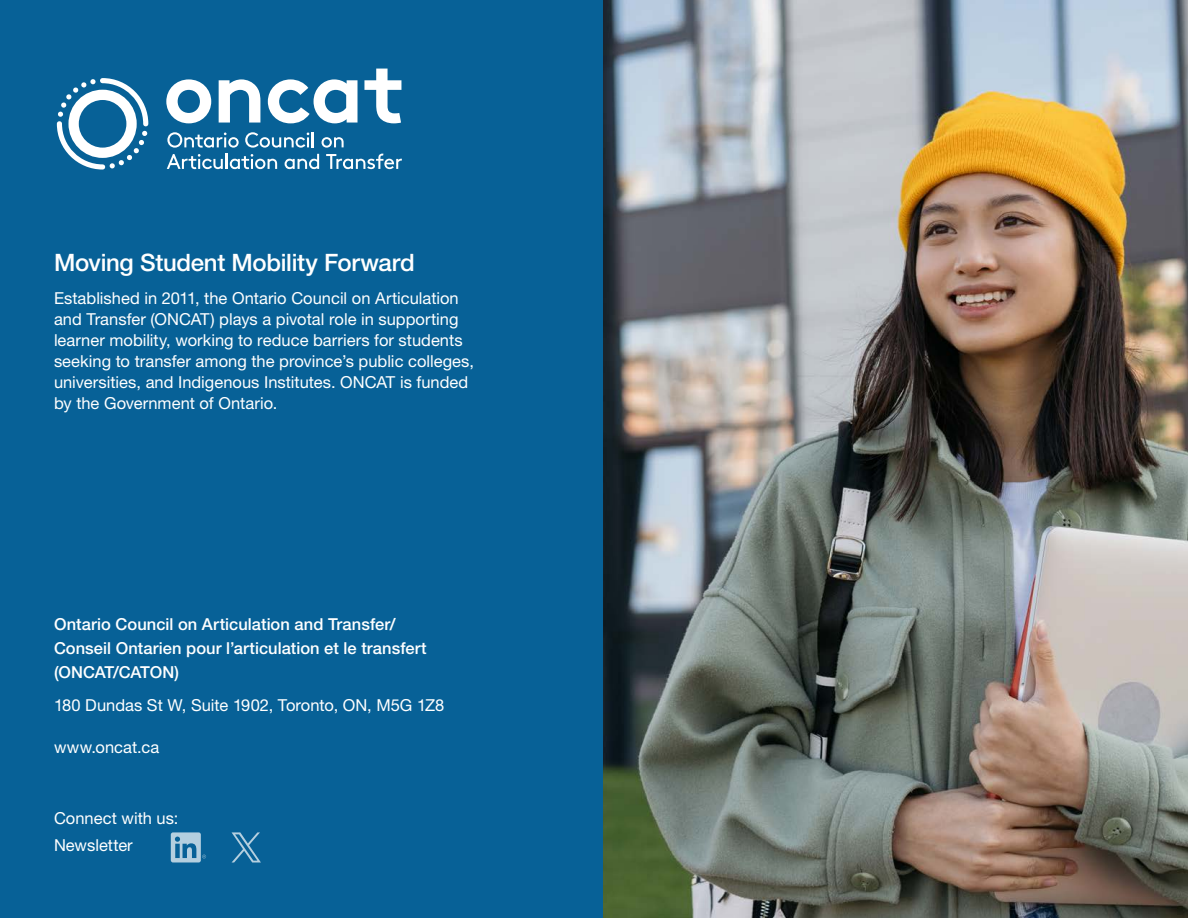
<style>
.page{position:relative;width:1188px;height:918px;background:#076197}
.page>*{position:absolute;margin:0;border:0;box-sizing:border-box;transform-origin:0 0}
.back_page_blurb{font:500 24px "Helvetica Neue LT Std";letter-spacing:-.015em;color:#fff}
.Contact_Info{font:16.5px/21px "Helvetica Neue LT Std";color:#fff}
.Back_cover_head{font:500 16.5px/24px "Helvetica Neue LT Std";letter-spacing:.005em;color:#fff}
</style>
<div class="page">
<svg style="left:166px;top:79px;width:45px;height:44px"></svg>
<svg style="left:219px;top:79px;width:41px;height:44px"></svg>
<svg style="left:268px;top:79px;width:90px;height:44px"></svg>
<svg style="left:364px;top:69px;width:37px;height:54px"></svg>
<svg style="left:57px;top:78px;width:91px;height:92px"></svg>
<svg style="left:167px;top:132px;width:72px;height:16px"></svg>
<svg style="left:245px;top:132px;width:69px;height:16px"></svg>
<svg style="left:322px;top:137px;width:22px;height:11px"></svg>
<svg style="left:167px;top:154px;width:110px;height:15px"></svg>
<svg style="left:285px;top:154px;width:34px;height:15px"></svg>
<svg style="left:326px;top:154px;width:76px;height:15px"></svg>
<img style="left:603px;top:0;width:585px;height:918px">
<svg style="left:171px;top:832px;width:35px;height:30px"></svg>
<svg style="left:232px;top:832px;width:29px;height:31px"></svg>
<p class="back_page_blurb" style="left:54px;top:249px;width:362px">Moving Student Mobility Forward</p>
<p class="Contact_Info" style="left:54px;top:288px;width:422px">Established in 2011, the Ontario Council on Articulation and Transfer (ONCAT) plays a pivotal role in supporting learner mobility, working to reduce barriers for students seeking to transfer among the province’s public colleges, universities, and Indigenous Institutes. ONCAT is funded by the Government of Ontario.</p>
<h1 class="Back_cover_head" style="left:54px;top:612px;width:374px">Ontario Council on Articulation and Transfer/<br>Conseil Ontarien pour l’articulation et le transfert (ONCAT/CATON)</h1>
<p class="Contact_Info" style="left:54px;top:695px;width:392px">180 Dundas St W, Suite 1902, Toronto, ON, M5G 1Z8</p>
<p class="Contact_Info" style="left:54px;top:737px;width:107px">www.oncat.ca</p>
<p class="Contact_Info" style="left:54px;top:808px;width:126px">Connect with us:</p>
<p class="Contact_Info" style="left:54px;top:835px;width:80px">Newsletter</p>
</div>
